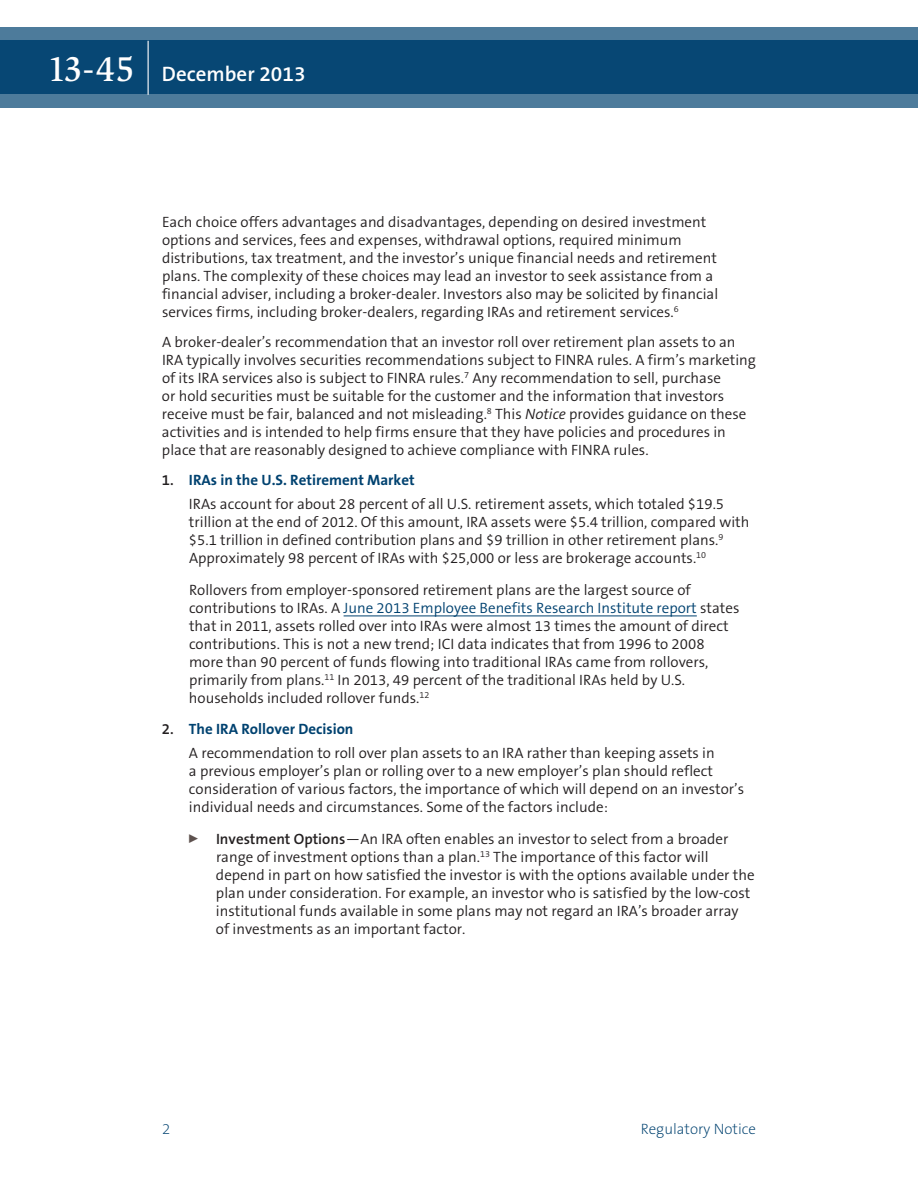
<style>
.page{position:relative;width:918px;height:1188px;background:#fff}
.page>*{position:absolute;margin:0;border:0;box-sizing:border-box;transform-origin:0 0}
.t1{font:600 21px "The Sans B6";color:#fff}
.t2{font:300 15px/18px "The Sans B4";color:#231f20}
.t3{font:700 15px "The Sans B7";color:#004270}
.t4{font:200 15px "The Sans B2";color:#004270}
.s1{font-family:"Slimbach LT";font-weight:500;font-size:36px}
.s2{font-style:italic}
.s3{font-family:"The Sans B6";font-weight:600;color:#231f20}
.s4{color:#004270}
.s5{font-family:"The Sans B6";font-weight:600}
</style>
<div class="page">
<svg style="left:0;top:27px;width:918px;height:81px;background:#1e5881"></svg>
<hr style="left:148px;top:41px;width:1px;height:54px;background:#fff">
<hr style="left:344px;top:615px;width:353px;height:1px;background:#004270">
<h1 class="t1" style="left:47px;top:63px;width:260px"><span class="s1">13-45</span> December 2013</h1>
<p class="t2" style="left:162px;top:213px;width:558px">Each choice offers advantages and disadvantages, depending on desired investment options and services, fees and expenses, withdrawal options, required minimum distributions, tax treatment, and the investor’s unique financial needs and retirement plans. The complexity of these choices may lead an investor to seek assistance from a financial adviser, including a broker-dealer. Investors also may be solicited by financial services firms, including broker-dealers, regarding IRAs and retirement services.<sup>6</sup></p>
<p class="t2" style="left:162px;top:333px;width:595px">A broker-dealer’s recommendation that an investor roll over retirement plan assets to an IRA typically involves securities recommendations subject to FINRA rules. A firm’s marketing of its IRA services also is subject to FINRA rules.<sup>7</sup> Any recommendation to sell, purchase<br>or hold securities must be suitable for the customer and the information that investors receive must be fair, balanced and not misleading.<sup>8</sup> This <span class="s2">Notice</span> provides guidance on these activities and is intended to help firms ensure that they have policies and procedures in place that are reasonably designed to achieve compliance with FINRA rules.</p>
<p class="t3" style="left:162px;top:472px;width:254px"><span class="s3">1.</span> IRAs in the U.S. Retirement Market</p>
<p class="t2" style="left:189px;top:495px;width:562px">IRAs account for about 28 percent of all U.S. retirement assets, which totaled $19.5 trillion at the end of 2012. Of this amount, IRA assets were $5.4 trillion, compared with $5.1 trillion in defined contribution plans and $9 trillion in other retirement plans.<sup>9<br></sup>Approximately 98 percent of IRAs with $25,000 or less are brokerage accounts.<sup>10</sup></p>
<p class="t2" style="left:189px;top:581px;width:552px">Rollovers from employer-sponsored retirement plans are the largest source of contributions to IRAs. A <span class="s4">June 2013 Employee Benefits Research Institute report</span> states that in 2011, assets rolled over into IRAs were almost 13 times the amount of direct contributions. This is not a new trend; ICI data indicates that from 1996 to 2008 more than 90 percent of funds flowing into traditional IRAs came from rollovers, primarily from plans.<sup>11</sup> In 2013, 49 percent of the traditional IRAs held by U.S. households included rollover funds.<sup>12</sup></p>
<p class="t3" style="left:162px;top:721px;width:193px"><span class="s3">2.</span> The IRA Rollover Decision</p>
<p class="t2" style="left:189px;top:744px;width:557px">A recommendation to roll over plan assets to an IRA rather than keeping assets in<br>a previous employer’s plan or rolling over to a new employer’s plan should reflect consideration of various factors, the importance of which will depend on an investor’s individual needs and circumstances. Some of the factors include:</p>
<p class="t2" style="left:216px;top:830px;width:540px;text-indent:-27px"><sup>0</sup> <span class="s5">Investment Options</span>—An IRA often enables an investor to select from a broader range of investment options than a plan.<sup>13</sup> The importance of this factor will depend in part on how satisfied the investor is with the options available under the plan under consideration. For example, an investor who is satisfied by the low-cost institutional funds available in some plans may not regard an IRA’s broader array of investments as an important factor.</p>
<p class="t4" style="left:162px;top:1121px;width:10px">2</p>
<p class="t4" style="left:641px;top:1121px;width:117px">Regulatory Notice</p>
</div>
